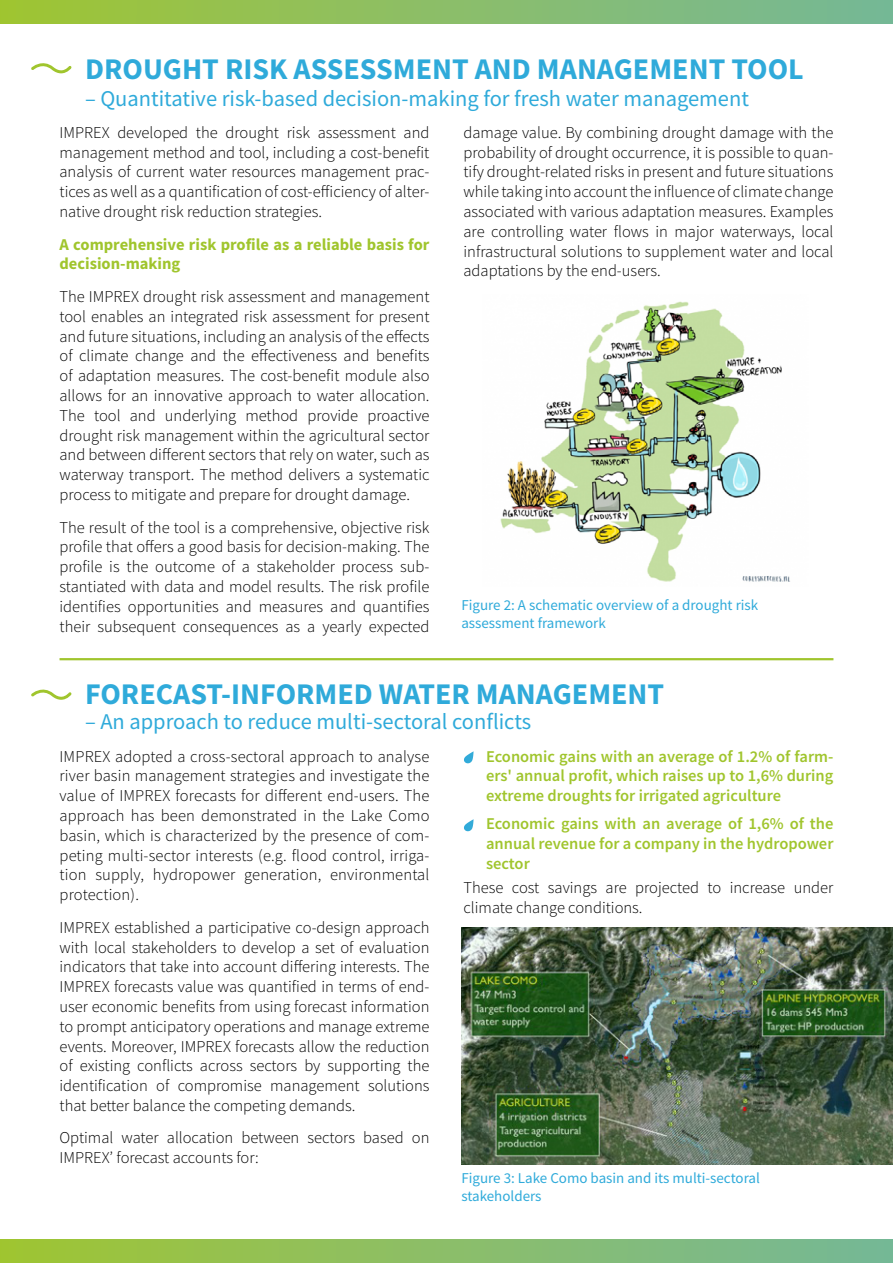
<style>
.page{position:relative;width:893px;height:1263px;background:#fff}
.page>*{position:absolute;margin:0;border:0;box-sizing:border-box;transform-origin:0 0}
.t1{font:700 30px "Source Sans Pro";color:#2faada}
.t2{font:22.5px "Source Sans Pro";color:#2faada}
.t3{font:300 16.5px/19.8px "Source Sans Pro";color:#000;text-align:justify}
.t4{font:600 16.5px/19.8px "Source Sans Pro";color:#a0c52d;text-align:justify}
.t5{font:700 16.5px/19.8px "Source Sans Pro";color:#a0c52d}
.t6{font:15px/18px "Source Sans Pro";color:#2faada}
</style>
<div class="page">
<div style="left:0;top:0;width:893px;height:23px;background:linear-gradient(to right,#a0c534,#75b899)"></div>
<div style="left:0;top:1239px;width:893px;height:24px;background:linear-gradient(to right,#a0c534,#75b899)"></div>
<img style="left:500px;top:301px;width:290px;height:281px">
<img style="left:461px;top:927px;width:432px;height:237px">
<hr style="left:60px;top:658px;width:773px;height:2px;background:#a0c52d">
<svg style="left:31px;top:63px;width:41px;height:10px"></svg>
<svg style="left:31px;top:689px;width:41px;height:11px"></svg>
<h1 class="t1" style="left:85px;top:49px;width:720px">DROUGHT RISK ASSESSMENT AND MANAGEMENT TOOL</h1>
<h2 class="t2" style="left:85px;top:84px;width:665px">– Quantitative risk-based decision-making for fresh water management</h2>
<p class="t3" style="left:60px;top:122px;width:371px">IMPREX developed the drought risk assessment and management method and tool, including a cost-benefit analysis of current water resources management prac&shy;tices as well as a quantification of cost-efficiency of alter&shy;native drought risk reduction strategies.</p>
<p class="t5" style="left:60px;top:234px;width:371px">A comprehensive risk profile as a reliable basis for decision-making</p>
<p class="t3" style="left:60px;top:287px;width:371px">The IMPREX drought risk assessment and management tool enables an integrated risk assessment for present and future situations, including an analysis of the effects of climate change and the effectiveness and benefits of adaptation measures. The cost-benefit module also allows for an innovative approach to water allocation.<br>The tool and underlying method provide proactive drought risk management within the agricultural sector and between different sectors that rely on water, such as waterway transport. The method delivers a systematic process to mitigate and prepare for drought damage.</p>
<p class="t3" style="left:60px;top:517px;width:371px">The result of the tool is a comprehensive, objective risk profile that offers a good basis for decision-making. The profile is the outcome of a stakeholder process sub&shy;stantiated with data and model results. The risk profile identifies opportunities and measures and quantifies their subsequent consequences as a yearly expected</p>
<p class="t3" style="left:463px;top:122px;width:371px">damage value. By combining drought damage with the probability of drought occurrence, it is possible to quan&shy;tify drought-related risks in present and future situations while taking into account the influence of climate change associated with various adaptation measures. Examples are controlling water flows in major waterways, local infrastructural solutions to supplement water and local adaptations by the end-users.</p>
<p class="t6" style="left:461px;top:596px;width:298px">Figure 2: A schematic overview of a drought risk assessment framework</p>
<h1 class="t1" style="left:85px;top:673px;width:581px">FORECAST-INFORMED WATER MANAGEMENT</h1>
<h2 class="t2" style="left:85px;top:707px;width:448px">– An approach to reduce multi-sectoral conflicts</h2>
<p class="t3" style="left:60px;top:746px;width:371px">IMPREX adopted a cross-sectoral approach to analyse river basin management strategies and investigate the value of IMPREX forecasts for different end-users. The approach has been demonstrated in the Lake Como basin, which is characterized by the presence of com&shy;peting multi-sector interests (e.g. flood control, irriga&shy;tion supply, hydropower generation, environmental protection).</p>
<p class="t3" style="left:60px;top:917px;width:371px">IMPREX established a participative co-design approach with local stakeholders to develop a set of evaluation indicators that take into account differing interests. The IMPREX forecasts value was quantified in terms of end&shy;user economic benefits from using forecast information to prompt anticipatory operations and manage extreme events. Moreover, IMPREX forecasts allow the reduction of existing conflicts across sectors by supporting the identification of compromise management solutions that better balance the competing demands.</p>
<p class="t3" style="left:60px;top:1128px;width:371px">Optimal water allocation between sectors based on<br>IMPREX’ forecast accounts for:</p>
<p class="t4" style="left:486px;top:746px;width:349px">Economic gains with an average of 1.2% of farm&shy;ers' annual profit, which raises up to 1,6% during extreme droughts for irrigated agriculture</p>
<p class="t4" style="left:486px;top:814px;width:349px">Economic gains with an average of 1,6% of the annual revenue for a company in the hydropower sector</p>
<p class="t3" style="left:463px;top:878px;width:371px">These cost savings are projected to increase under climate change conditions.</p>
<p class="t6" style="left:461px;top:1169px;width:300px">Figure 3: Lake Como basin and its multi-sectoral stakeholders</p>
</div>
